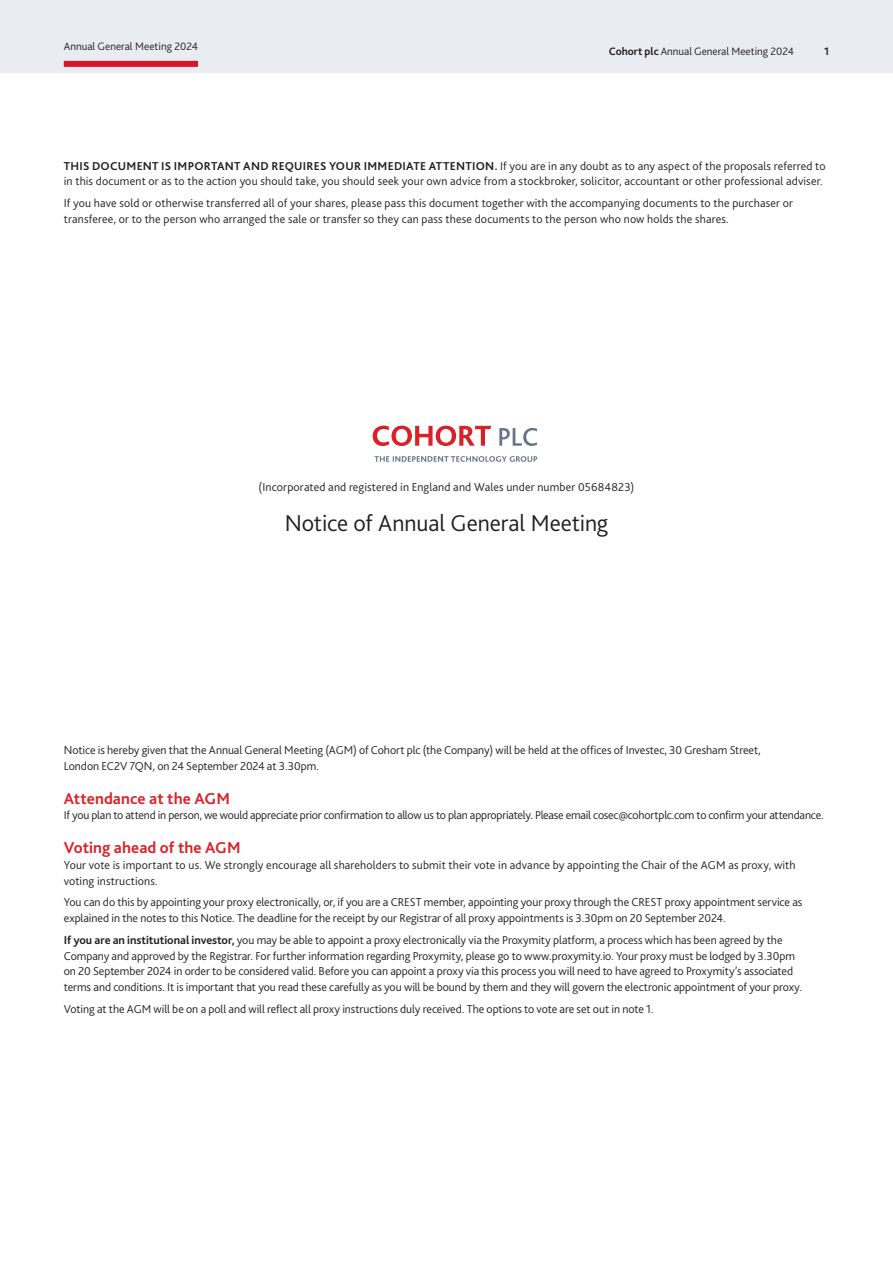
<style>
.page{position:relative;width:893px;height:1263px;background:#fff}
.page>*{position:absolute;margin:0;border:0;box-sizing:border-box;transform-origin:0 0}
.Page_Title{font:300 24px "Bliss";letter-spacing:-.005em;color:#231f20}
.Subhead_1{font:700 16.5px "Bliss";color:#da2128}
.Body_Text{font:300 12px/15.8px "Bliss";letter-spacing:-.005em;color:#231f20}
.Body_Text-2{font:300 12px/15.8px "Bliss";letter-spacing:.015em;color:#231f20}
.t1{font:300 11.25px "Bliss";color:#231f20}
.t2{font:700 11.25px "Bliss";color:#231f20}
.s1{font-weight:700}
</style>
<div class="page">
<div style="left:0;top:0;width:893px;height:72px;background:#e9ecf1"></div>
<div style="left:64px;top:61px;width:134px;height:6px;background:#d71729"></div>
<svg style="left:499px;top:428px;width:38px;height:18px"></svg>
<svg style="left:373px;top:426px;width:118px;height:20px"></svg>
<svg style="left:374px;top:456px;width:163px;height:6px"></svg>
<p class="t1" style="left:64px;top:39px;width:136px">Annual General Meeting 2024</p>
<p class="t1" style="left:609px;top:45px;width:187px"><span class="s1">Cohort plc</span> Annual General Meeting 2024</p>
<p class="t2" style="left:824px;top:45px;width:7px">1</p>
<p class="Body_Text-2" style="left:64px;top:158px;width:763px"><span class="s1">THIS DOCUMENT IS IMPORTANT AND REQUIRES YOUR IMMEDIATE ATTENTION.</span> If you are in any doubt as to any aspect of the proposals referred to in this document or as to the action you should take, you should seek your own advice from a stockbroker, solicitor, accountant or other professional adviser.</p>
<p class="Body_Text-2" style="left:64px;top:195px;width:731px">If you have sold or otherwise transferred all of your shares, please pass this document together with the accompanying documents to the purchaser or transferee, or to the person who arranged the sale or transfer so they can pass these documents to the person who now holds the shares.</p>
<p class="Body_Text-2" style="left:259px;top:479px;width:377px">(Incorporated and registered in England and Wales under number 05684823)</p>
<p class="Page_Title" style="left:285px;top:508px;width:325px">Notice of Annual General Meeting</p>
<p class="Body_Text" style="left:64px;top:742px;width:698px">Notice is hereby given that the Annual General Meeting (AGM) of Cohort plc (the Company) will be held at the offices of Investec, 30 Gresham Street,<br>London EC2V 7QN, on 24 September 2024 at 3.30pm.</p>
<p class="Subhead_1" style="left:64px;top:788px;width:168px">Attendance at the AGM</p>
<p class="Body_Text" style="left:64px;top:807px;width:761px">If you plan to attend in person, we would appreciate prior confirmation to allow us to plan appropriately. Please email cosec@cohortplc.com to confirm your attendance.</p>
<p class="Subhead_1" style="left:64px;top:837px;width:178px">Voting ahead of the AGM</p>
<p class="Body_Text" style="left:64px;top:857px;width:733px">Your vote is important to us. We strongly encourage all shareholders to submit their vote in advance by appointing the Chair of the AGM as proxy, with voting instructions.</p>
<p class="Body_Text" style="left:64px;top:894px;width:740px">You can do this by appointing your proxy electronically, or, if you are a CREST member, appointing your proxy through the CREST proxy appointment service as explained in the notes to this Notice. The deadline for the receipt by our Registrar of all proxy appointments is 3.30pm on 20 September 2024.</p>
<p class="Body_Text" style="left:64px;top:932px;width:740px"><span class="s1">If you are an institutional investor,</span> you may be able to appoint a proxy electronically via the Proxymity platform, a process which has been agreed by the Company and approved by the Registrar. For further information regarding Proxymity, please go to www.proxymity.io. Your proxy must be lodged by 3.30pm on 20 September 2024 in order to be considered valid. Before you can appoint a proxy via this process you will need to have agreed to Proxymity’s associated terms and conditions. It is important that you read these carefully as you will be bound by them and they will govern the electronic appointment of your proxy.</p>
<p class="Body_Text" style="left:64px;top:1001px;width:591px">Voting at the AGM will be on a poll and will reflect all proxy instructions duly received. The options to vote are set out in note 1.</p>
</div>
